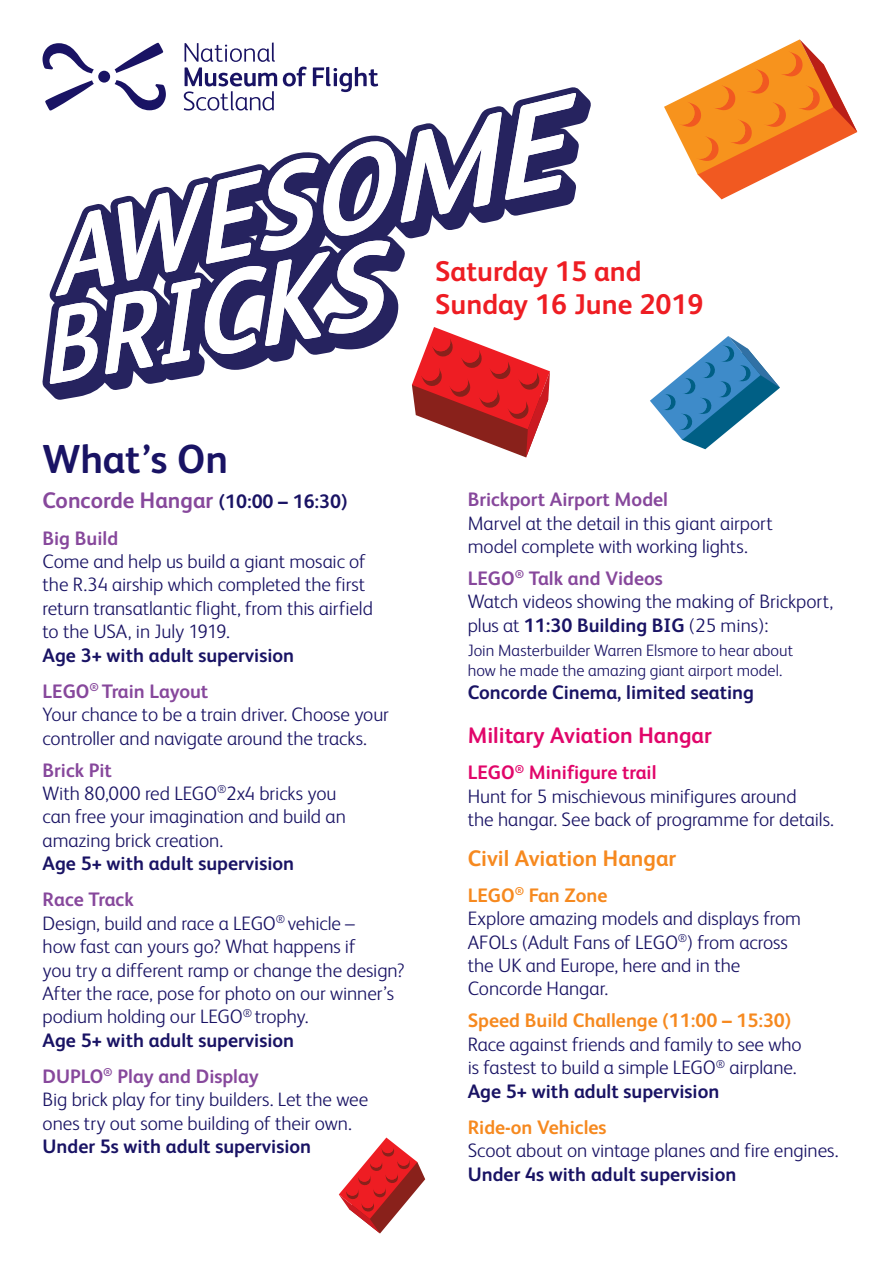
<style>
.page{position:relative;width:893px;height:1263px;background:#fff}
.page>*{position:absolute;margin:0;border:0;box-sizing:border-box;transform-origin:0 0}
.t1{font:700 40.5px "FS Albert";letter-spacing:-.005em;color:#191364}
.t2{font:700 28.5px/33px "FS Albert";color:#ee1d23}
.big_heads{font:700 22.5px "FS Albert";color:#87489c}
.big_heads-2{font:700 22.5px "FS Albert";color:#e1066a}
.big_heads-3{font:700 22.5px "FS Albert";color:#f6891f}
.body_copy{font:300 19.5px/23.4px "FS Albert";letter-spacing:-.005em;color:#191364}
.Age{font:700 19.5px "FS Albert";color:#191364}
.small_heads{font:700 19.5px "FS Albert";color:#87489c}
.small_heads-2{font:700 19.5px "FS Albert";color:#f6891f}
.small_heads-3{font:700 19.5px "FS Albert";color:#e1066a}
.body_copy-2{font:300 16.5px/19.8px "FS Albert";color:#191364}
.s1{font-size:19.5px;color:#191364}
.s2{font-weight:700}
</style>
<div class="page">
<svg style="left:664px;top:39px;width:193px;height:160px"></svg>
<svg style="left:339px;top:1137px;width:86px;height:96px"></svg>
<svg style="left:650px;top:336px;width:130px;height:113px"></svg>
<svg style="left:43px;top:43px;width:533px;height:414px"></svg>
<p class="t2" style="left:435px;top:253px;width:270px">Saturday 15 and<br>Sunday 16 June 2019</p>
<p class="t1" style="left:43px;top:432px;width:187px">What’s On</p>
<p class="big_heads" style="left:43px;top:485px;width:306px">Concorde Hangar <span class="s1">(10:00 – 16:30)</span></p>
<p class="small_heads" style="left:43px;top:525px;width:77px">Big Build</p>
<p class="body_copy" style="left:43px;top:549px;width:332px">Come and help us build a giant mosaic of the R.34 airship which completed the first return transatlantic flight, from this airfield to the USA, in July 1919.</p>
<p class="Age" style="left:43px;top:642px;width:253px">Age 3+ with adult supervision</p>
<p class="small_heads" style="left:43px;top:678px;width:167px">LEGO<sup>®</sup> Train Layout</p>
<p class="body_copy" style="left:43px;top:702px;width:348px">Your chance to be a train driver. Choose your controller and navigate around the tracks.</p>
<p class="small_heads" style="left:43px;top:757px;width:71px">Brick Pit</p>
<p class="body_copy" style="left:43px;top:781px;width:305px">With 80,000 red LEGO<sup>®</sup>2x4 bricks you can free your imagination and build an amazing brick creation.</p>
<p class="Age" style="left:43px;top:850px;width:253px">Age 5+ with adult supervision</p>
<p class="small_heads" style="left:43px;top:886px;width:93px">Race Track</p>
<p class="body_copy" style="left:43px;top:910px;width:364px">Design, build and race a LEGO<sup>®</sup> vehicle –<br>how fast can yours go? What happens if<br>you try a different ramp or change the design?<br>After the race, pose for photo on our winner’s podium holding our LEGO<sup>®</sup> trophy.</p>
<p class="Age" style="left:43px;top:1027px;width:253px">Age 5+ with adult supervision</p>
<p class="small_heads" style="left:43px;top:1063px;width:218px">DUPLO<sup>®</sup> Play and Display</p>
<p class="body_copy" style="left:43px;top:1087px;width:327px">Big brick play for tiny builders. Let the wee ones try out some building of their own.</p>
<p class="Age" style="left:43px;top:1133px;width:270px">Under 5s with adult supervision</p>
<p class="small_heads" style="left:468px;top:486px;width:202px">Brickport Airport Model</p>
<p class="body_copy" style="left:468px;top:510px;width:307px">Marvel at the detail in this giant airport model complete with working lights.</p>
<p class="small_heads" style="left:468px;top:565px;width:197px">LEGO<sup>®</sup> Talk and Videos</p>
<p class="body_copy" style="left:468px;top:589px;width:367px">Watch videos showing the making of Brickport, plus at <span class="s2">11:30 Building BIG</span> (25 mins):</p>
<p class="body_copy-2" style="left:468px;top:639px;width:327px">Join Masterbuilder Warren Elsmore to hear about how he made the amazing giant airport model.</p>
<p class="Age" style="left:468px;top:679px;width:288px">Concorde Cinema, limited seating</p>
<p class="big_heads-2" style="left:468px;top:720px;width:246px">Military Aviation Hangar</p>
<p class="small_heads-3" style="left:468px;top:759px;width:190px">LEGO<sup>®</sup> Minifigure trail</p>
<p class="body_copy" style="left:468px;top:783px;width:368px">Hunt for 5 mischievous minifigures around<br>the hangar. See back of programme for details.</p>
<p class="big_heads-3" style="left:468px;top:843px;width:210px">Civil Aviation Hangar</p>
<p class="small_heads-2" style="left:468px;top:882px;width:141px">LEGO<sup>®</sup> Fan Zone</p>
<p class="body_copy" style="left:468px;top:906px;width:335px">Explore amazing models and displays from<br>AFOLs (Adult Fans of LEGO<sup>®</sup>) from across the UK and Europe, here and in the<br>Concorde Hangar.</p>
<p class="small_heads-2" style="left:468px;top:1007px;width:325px">Speed Build Challenge (11:00 – 15:30)</p>
<p class="body_copy" style="left:468px;top:1031px;width:335px">Race against friends and family to see who is fastest to build a simple LEGO<sup>®</sup> airplane.</p>
<p class="Age" style="left:468px;top:1078px;width:253px">Age 5+ with adult supervision</p>
<p class="small_heads-2" style="left:468px;top:1114px;width:140px">Ride-on Vehicles</p>
<p class="body_copy" style="left:468px;top:1138px;width:372px">Scoot about on vintage planes and fire engines.</p>
<p class="Age" style="left:468px;top:1160px;width:270px">Under 4s with adult supervision</p>
</div>
